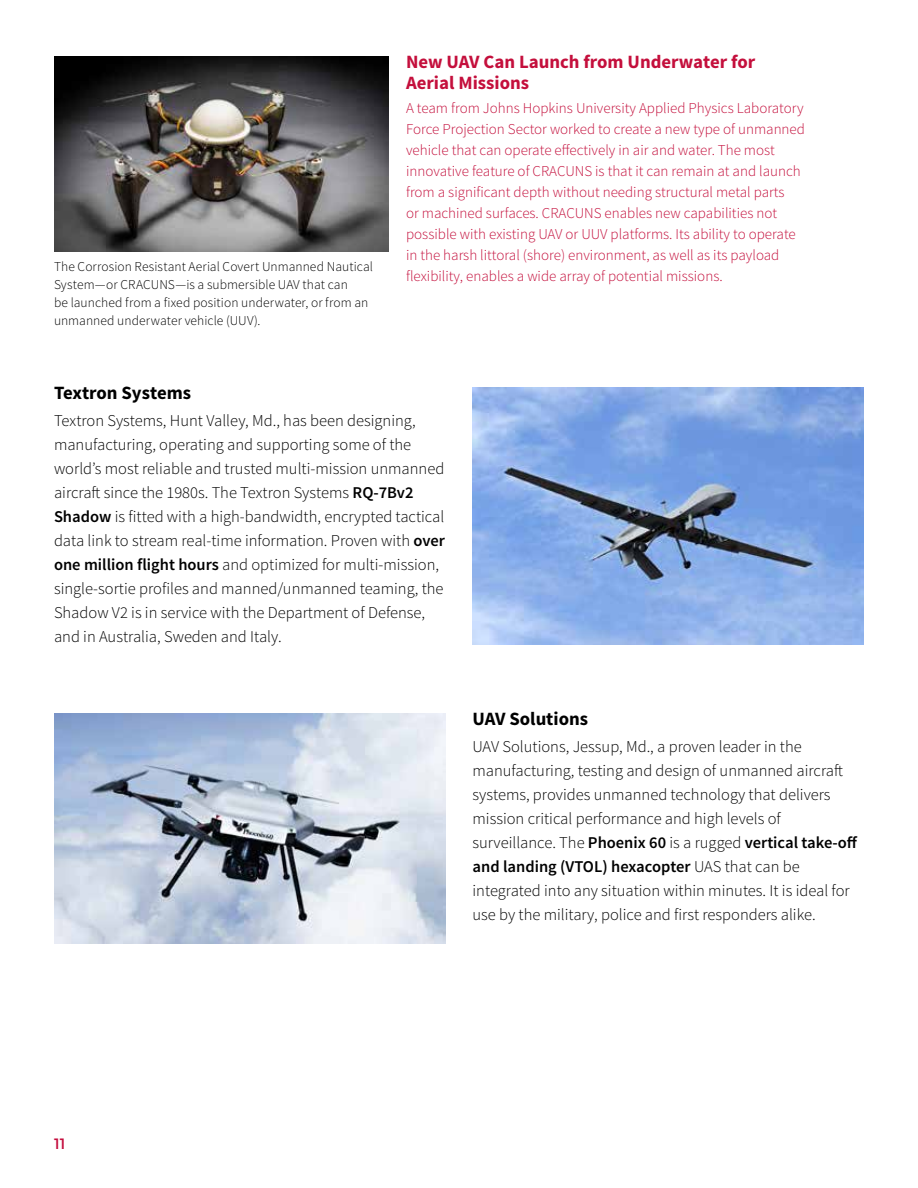
<style>
.page{position:relative;width:918px;height:1188px;background:#fff}
.page>*{position:absolute;margin:0;border:0;box-sizing:border-box;transform-origin:0 0}
.t1{font:700 18.75px/21px "Source Sans Pro";color:#c40f3c}
.t2{font:700 18.75px "Source Sans Pro";color:#000}
.t3{font:300 16.5px/24px "Source Sans Pro";color:#000}
.t4{font:300 15px/21px "Source Sans Pro";color:#c40f3c}
.t5{font:15px "Montserrat";color:#c40e3e}
.t6{font:300 13.5px/18px "Source Sans Pro";letter-spacing:.005em;color:#000}
.s1{font-weight:600}
</style>
<div class="page">
<img style="left:54px;top:714px;width:392px;height:229px">
<img style="left:472px;top:388px;width:392px;height:256px">
<img style="left:54px;top:57px;width:335px;height:195px">
<p class="t6" style="left:54px;top:258px;width:321px">The Corrosion Resistant Aerial Covert Unmanned Nautical System—or CRACUNS—is a submersible UAV that can<br>be launched from a fixed position underwater, or from an unmanned underwater vehicle (UUV).</p>
<p class="t1" style="left:406px;top:52px;width:351px">New UAV Can Launch from Underwater for<br>Aerial Missions</p>
<p class="t4" style="left:406px;top:98px;width:400px">A team from Johns Hopkins University Applied Physics Laboratory Force Projection Sector worked to create a new type of unmanned vehicle that can operate effectively in air and water. The most innovative feature of CRACUNS is that it can remain at and launch from a significant depth without needing structural metal parts<br>or machined surfaces. CRACUNS enables new capabilities not possible with existing UAV or UUV platforms. Its ability to operate in the harsh littoral (shore) environment, as well as its payload flexibility, enables a wide array of potential missions.</p>
<p class="t2" style="left:54px;top:380px;width:139px">Textron Systems</p>
<p class="t3" style="left:54px;top:408px;width:392px">Textron Systems, Hunt Valley, Md., has been designing, manufacturing, operating and supporting some of the world’s most reliable and trusted multi-mission unmanned aircraft since the 1980s. The Textron Systems <span class="s1">RQ-7Bv2<br>Shadow</span> is fitted with a high-bandwidth, encrypted tactical data link to stream real-time information. Proven with <span class="s1">over one million flight hours</span> and optimized for multi-mission, single-sortie profiles and manned/unmanned teaming, the Shadow V2 is in service with the Department of Defense, and in Australia, Sweden and Italy.</p>
<p class="t2" style="left:472px;top:706px;width:117px">UAV Solutions</p>
<p class="t3" style="left:472px;top:734px;width:387px">UAV Solutions, Jessup, Md., a proven leader in the manufacturing, testing and design of unmanned aircraft systems, provides unmanned technology that delivers mission critical performance and high levels of surveillance. The <span class="s1">Phoenix 60</span> is a rugged <span class="s1">vertical take-off and landing (VTOL) hexacopter</span> UAS that can be integrated into any situation within minutes. It is ideal for use by the military, police and first responders alike.</p>
<p class="t5" style="left:54px;top:1134px;width:13px">11</p>
</div>
